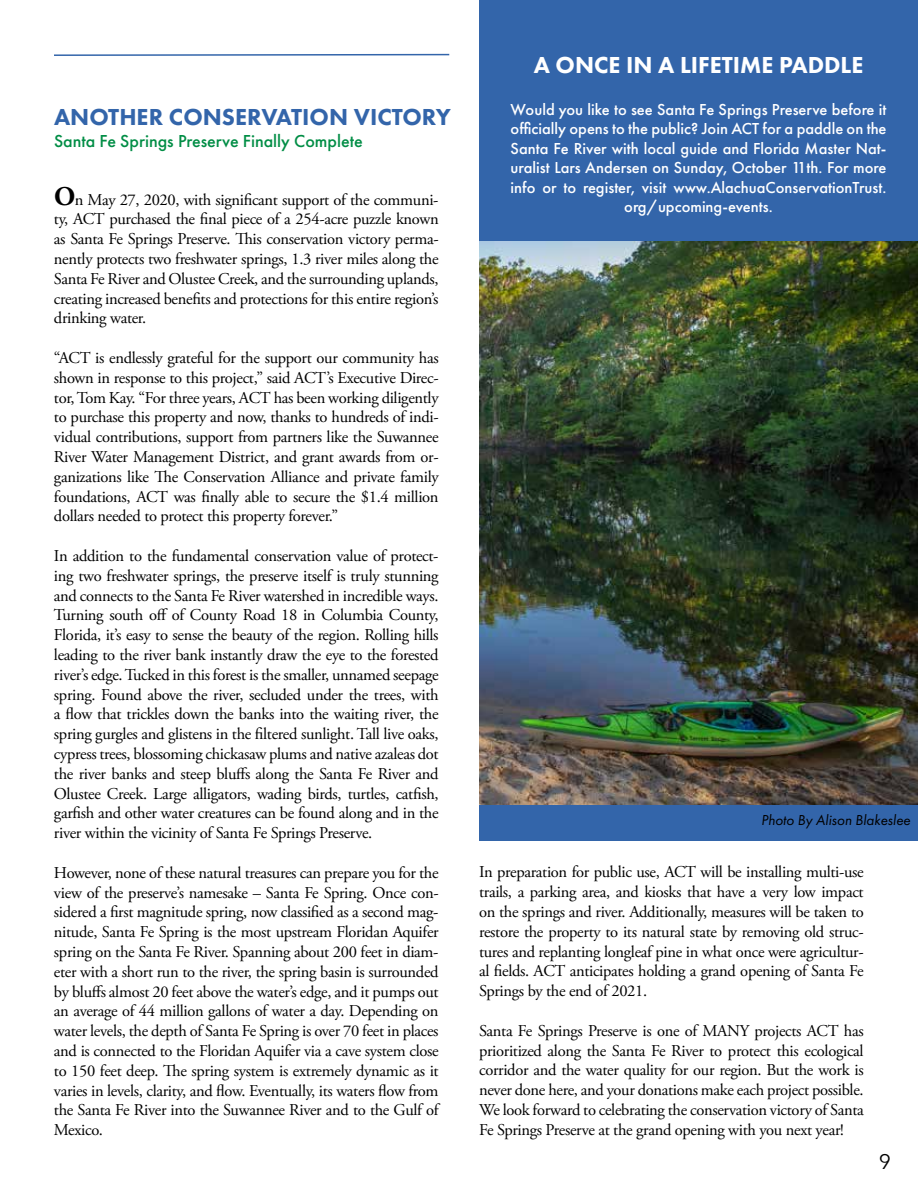
<style>
.page{position:relative;width:918px;height:1188px;background:#fff}
.page>*{position:absolute;margin:0;border:0;box-sizing:border-box;transform-origin:0 0}
.t1{font:800 24px "Futura PT";color:#3365aa}
.t2{font:800 24px "Futura PT";color:#fff}
.t3{font:21px "Avenir Next";color:#000101}
.t4{font:500 18px "Futura PT";color:#018d45}
.t5{font:16.5px/19.8px "Adobe Garamond Pro";letter-spacing:-.02em;color:#000;text-align:justify}
.t6{font:500 16.5px/19.5px "Futura PT";color:#fff;text-align:center}
.t7{font:italic 15px "Futura PT";color:#000}
.s1{color:#008d45}
.s2{font-weight:700;font-size:27px}
</style>
<div class="page">
<div style="left:479px;top:0;width:439px;height:841px;background:#3365aa"></div>
<img style="left:479px;top:242px;width:439px;height:563px">
<svg style="left:54px;top:53px;width:396px;height:3px"></svg>
<h1 class="t2" style="left:534px;top:50px;width:331px">A ONCE IN A LIFETIME PADDLE</h1>
<p class="t6" style="left:511px;top:100px;width:377px">Would you like to see Santa Fe Springs Preserve before it officially opens to the public? Join ACT for a paddle on the Santa Fe River with local guide and Florida Master Nat&shy;uralist Lars Andersen on Sunday, October 11th. For more info or to register, visit www.AlachuaConservationTrust. org/upcoming-events.</p>
<h1 class="t1" style="left:54px;top:102px;width:399px">ANOTHER CONSERVATION VICTORY</h1>
<p class="t4" style="left:54px;top:130px;width:310px">Santa Fe Sp<span class="s1">rings Preserve</span> Finally Complete</p>
<p class="t5" style="left:54px;top:190px;width:386px"><span class="s2">O</span>n May 27, 2020, with significant support of the communi&shy;ty, ACT purchased the final piece of a 254-acre puzzle known as Santa Fe Springs Preserve. This conservation victory perma&shy;nently protects two freshwater springs, 1.3 river miles along the Santa Fe River and Olustee Creek, and the surrounding uplands, creating increased benefits and protections for this entire region’s drinking water.</p>
<p class="t5" style="left:54px;top:349px;width:386px">“ACT is endlessly grateful for the support our community has shown in response to this project,” said ACT’s Executive Direc&shy;tor, Tom Kay. “For three years, ACT has been working diligently to purchase this property and now, thanks to hundreds of indi&shy;vidual contributions, support from partners like the Suwannee River Water Management District, and grant awards from or&shy;ganizations like The Conservation Alliance and private family foundations, ACT was finally able to secure the $1.4 million dollars needed to protect this property forever.”</p>
<p class="t5" style="left:54px;top:547px;width:386px">In addition to the fundamental conservation value of protect&shy;ing two freshwater springs, the preserve itself is truly stunning and connects to the Santa Fe River watershed in incredible ways.<br>Turning south off of County Road 18 in Columbia County, Florida, it’s easy to sense the beauty of the region. Rolling hills leading to the river bank instantly draw the eye to the forested river’s edge. Tucked in this forest is the smaller, unnamed seepage spring. Found above the river, secluded under the trees, with a flow that trickles down the banks into the waiting river, the spring gurgles and glistens in the filtered sunlight. Tall live oaks, cypress trees, blossoming chickasaw plums and native azaleas dot the river banks and steep bluffs along the Santa Fe River and Olustee Creek. Large alligators, wading birds, turtles, catfish, garfish and other water creatures can be found along and in the river within the vicinity of Santa Fe Springs Preserve.</p>
<p class="t5" style="left:54px;top:863px;width:386px">However, none of these natural treasures can prepare you for the view of the preserve’s namesake – Santa Fe Spring. Once con&shy;sidered a first magnitude spring, now classified as a second mag&shy;nitude, Santa Fe Spring is the most upstream Floridan Aquifer spring on the Santa Fe River. Spanning about 200 feet in diam&shy;eter with a short run to the river, the spring basin is surrounded by bluffs almost 20 feet above the water’s edge, and it pumps out an average of 44 million gallons of water a day. Depending on water levels, the depth of Santa Fe Spring is over 70 feet in places and is connected to the Floridan Aquifer via a cave system close to 150 feet deep. The spring system is extremely dynamic as it varies in levels, clarity, and flow. Eventually, its waters flow from the Santa Fe River into the Suwannee River and to the Gulf of Mexico.</p>
<p class="t5" style="left:479px;top:863px;width:386px">In preparation for public use, ACT will be installing multi-use trails, a parking area, and kiosks that have a very low impact on the springs and river. Additionally, measures will be taken to restore the property to its natural state by removing old struc&shy;tures and replanting longleaf pine in what once were agricultur&shy;al fields. ACT anticipates holding a grand opening of Santa Fe Springs by the end of 2021.</p>
<p class="t7" style="left:761px;top:811px;width:151px">Photo By Alison Blakeslee</p>
<p class="t5" style="left:479px;top:1021px;width:386px">Santa Fe Springs Preserve is one of MANY projects ACT has prioritized along the Santa Fe River to protect this ecological corridor and the water quality for our region. But the work is never done here, and your donations make each project possible.<br>We look forward to celebrating the conservation victory of Santa Fe Springs Preserve at the grand opening with you next year!</p>
<p class="t3" style="left:879px;top:1143px;width:14px">9</p>
</div>
